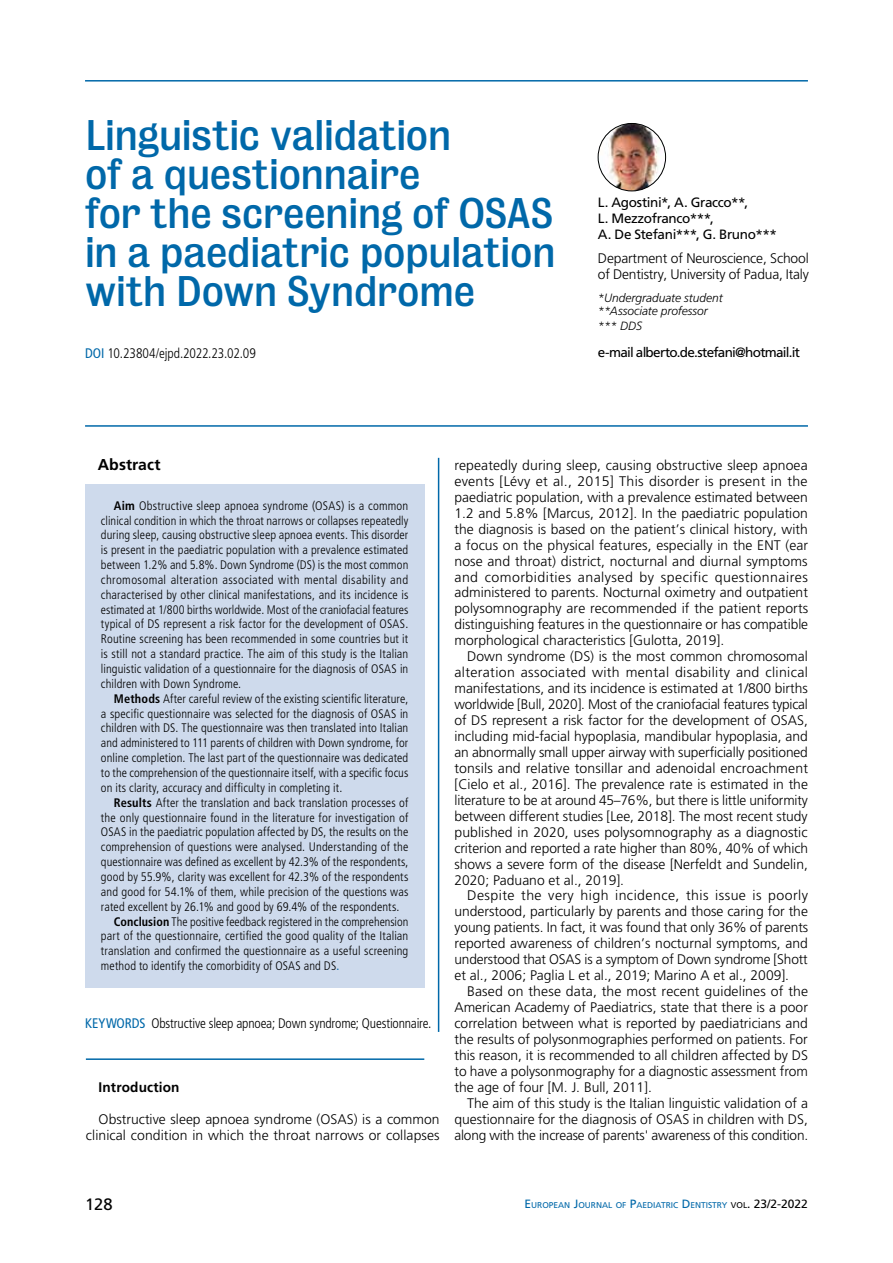
<style>
.page{position:relative;width:893px;height:1263px;background:#fff}
.page>*{position:absolute;margin:0;border:0;box-sizing:border-box;transform-origin:0 0}
.t1{font:39px/39px "Bureau Grotesque Five Three";letter-spacing:-.005em;color:#0068a9}
.t2{font:16.5px "Frutiger LT Std";color:#000}
.t3{font:700 15.75px "Frutiger LT Std";letter-spacing:.005em;color:#000}
.t4{font:300 13.8px/15.9px "Frutiger LT Std";color:#000;text-align:justify}
.t5{font:300 condensed 13.8px "Frutiger LT Std";letter-spacing:-.01em;color:#000}
.t6{font:700 13.8px "Frutiger LT Std";letter-spacing:.01em;color:#000}
.t7{font:13.5px/16.2px "Frutiger LT Std";letter-spacing:-.035em;color:#000}
.t8{font:13.5px "Frutiger LT Std";letter-spacing:-.055em;color:#000}
.t9{font:300 condensed 12.3px/14.9px "Frutiger LT Std";letter-spacing:.01em;color:#000;text-align:justify}
.t10{font:italic 300 12px/12.8px "Frutiger LT Std";color:#000}
.t11{font:8.4px "Frutiger LT Std";color:#0068a9}
.s1{font-weight:400;color:#0068a9}
.s2{font-weight:700}
.s3{font-family:"Frutiger";font-weight:400;font-size:12px;color:#0068a9}
.s4{font-size:12px}
.s5{color:#000}
.s6{font-size:12px;color:#000}
</style>
<div class="page">
<hr style="left:85px;top:80px;width:723px;height:2px;background:#0068a9">
<hr style="left:85px;top:425px;width:723px;height:2px;background:#0068a9">
<hr style="left:438px;top:458px;width:1px;height:574px;background:#0068a9">
<div style="left:85px;top:484px;width:339px;height:504px;background:#cedaec"></div>
<img style="left:598px;top:123px;width:68px;height:68px;border-radius:34px">
<div style="left:598px;top:123px;width:68px;height:68px;border:1px solid #000;border-radius:50%"></div>
<hr style="left:86px;top:1058px;width:338px;height:2px;background:#0068a9">
<h1 class="t1" style="left:85px;top:116px;width:472px">Linguistic validation<br>of a questionnaire<br>for the screening of OSAS in a paediatric population with Down Syndrome</h1>
<p class="t7" style="left:598px;top:194px;width:180px">L. Agostini*, A. Gracco**,<br>L. Mezzofranco***,<br>A. De Stefani***, G. Bruno***</p>
<p class="t4" style="left:598px;top:250px;width:212px">Department of Neuroscience, School of Dentistry, University of Padua, Italy</p>
<p class="t10" style="left:598px;top:291px;width:126px">*Undergraduate student **Associate professor</p>
<p class="t10" style="left:598px;top:320px;width:46px">*** DDS</p>
<p class="t5" style="left:85px;top:346px;width:172px"><span class="s1">DOI</span> 10.23804/ejpd.2022.23.02.09</p>
<p class="t8" style="left:598px;top:344px;width:204px">e-mail alberto.de.stefani@hotmail.it</p>
<p class="t3" style="left:98px;top:455px;width:64px">Abstract</p>
<p class="t9" style="left:101px;top:498px;width:309px;text-indent:13px"><span class="s2">Aim</span> Obstructive sleep apnoea syndrome (OSAS) is a common clinical condition in which the throat narrows or collapses repeatedly during sleep, causing obstructive sleep apnoea events. This disorder is present in the paediatric population with a prevalence estimated between 1.2% and 5.8%. Down Syndrome (DS) is the most common chromosomal alteration associated with mental disability and characterised by other clinical manifestations, and its incidence is estimated at 1/800 births worldwide. Most of the craniofacial features typical of DS represent a risk factor for the development of OSAS.<br>Routine screening has been recommended in some countries but it is still not a standard practice. The aim of this study is the Italian linguistic validation of a questionnaire for the diagnosis of OSAS in children with Down Syndrome.</p>
<p class="t9" style="left:101px;top:691px;width:309px;text-indent:13px"><span class="s2">Methods</span> After careful review of the existing scientific literature, a specific questionnaire was selected for the diagnosis of OSAS in children with DS. The questionnaire was then translated into Italian and administered to 111 parents of children with Down syndrome, for online completion. The last part of the questionnaire was dedicated to the comprehension of the questionnaire itself, with a specific focus on its clarity, accuracy and difficulty in completing it.</p>
<p class="t9" style="left:114px;top:795px;width:296px"><span class="s2">Results</span> After the translation and back translation processes of</p>
<p class="t9" style="left:101px;top:810px;width:309px">the only questionnaire found in the literature for investigation of</p>
<p class="t9" style="left:101px;top:825px;width:309px">OSAS in the paediatric population affected by DS, the results on the</p>
<p class="t9" style="left:101px;top:840px;width:309px">comprehension of questions were analysed. Understanding of the</p>
<p class="t9" style="left:101px;top:854px;width:309px">questionnaire was defined as excellent by 42.3% of the respondents,</p>
<p class="t9" style="left:101px;top:869px;width:309px">good by 55.9%, clarity was excellent for 42.3% of the respondents</p>
<p class="t9" style="left:101px;top:884px;width:309px">and good for 54.1% of them, while precision of the questions was</p>
<p class="t9" style="left:101px;top:899px;width:300px">rated excellent by 26.1% and good by 69.4% of the respondents.</p>
<p class="t9" style="left:114px;top:914px;width:296px"><span class="s2">Conclusion</span> The positive feedback registered in the comprehension</p>
<p class="t9" style="left:101px;top:929px;width:309px">part of the questionnaire, certified the good quality of the Italian</p>
<p class="t9" style="left:101px;top:944px;width:309px">translation and confirmed the questionnaire as a useful screening</p>
<p class="t9" style="left:101px;top:958px;width:240px">method to identify the comorbidity of OSAS and DS<span class="s3">.</span></p>
<p class="t5" style="left:85px;top:1015px;width:348px"><span class="s1">KEYWORDS</span> Obstructive sleep apnoea; Down syndrome; Questionnaire.</p>
<p class="t6" style="left:99px;top:1079px;width:82px">Introduction</p>
<p class="t4" style="left:86px;top:1111px;width:355px;text-align:right">Obstructive sleep apnoea syndrome (OSAS) is a common clinical condition in which the throat narrows or collapses</p>
<p class="t4" style="left:454px;top:457px;width:355px">repeatedly during sleep, causing obstructive sleep apnoea events [Lévy et al., 2015] This disorder is present in the paediatric population, with a prevalence estimated between 1.2 and 5.8% [Marcus, 2012]. In the paediatric population the diagnosis is based on the patient’s clinical history, with a focus on the physical features, especially in the ENT (ear nose and throat) district, nocturnal and diurnal symptoms and comorbidities analysed by specific questionnaires administered to parents. Nocturnal oximetry and outpatient polysomnography are recommended if the patient reports distinguishing features in the questionnaire or has compatible morphological characteristics [Gulotta, 2019].</p>
<p class="t4" style="left:454px;top:649px;width:355px;text-indent:13px">Down syndrome (DS) is the most common chromosomal alteration associated with mental disability and clinical manifestations, and its incidence is estimated at 1/800 births worldwide [Bull, 2020]. Most of the craniofacial features typical of DS represent a risk factor for the development of OSAS, including mid-facial hypoplasia, mandibular hypoplasia, and an abnormally small upper airway with superficially positioned tonsils and relative tonsillar and adenoidal encroachment [Cielo et al., 2016]. The prevalence rate is estimated in the literature to be at around 45–76%, but there is little uniformity between different studies [Lee, 2018]. The most recent study published in 2020, uses polysomnography as a diagnostic criterion and reported a rate higher than 80%, 40% of which shows a severe form of the disease [Nerfeldt and Sundelin, 2020; Paduano et al., 2019].</p>
<p class="t4" style="left:454px;top:888px;width:355px;text-indent:13px">Despite the very high incidence, this issue is poorly understood, particularly by parents and those caring for the young patients. In fact, it was found that only 36% of parents reported awareness of children’s nocturnal symptoms, and understood that OSAS is a symptom of Down syndrome [Shott et al., 2006; Paglia L et al., 2019; Marino A et al., 2009].</p>
<p class="t4" style="left:454px;top:984px;width:355px;text-indent:13px">Based on these data, the most recent guidelines of the American Academy of Paediatrics, state that there is a poor correlation between what is reported by paediatricians and the results of polysonmographies performed on patients. For this reason, it is recommended to all children affected by DS to have a polysonmography for a diagnostic assessment from the age of four [M. J. Bull, 2011].</p>
<p class="t4" style="left:454px;top:1095px;width:355px;text-indent:13px">The aim of this study is the Italian linguistic validation of a questionnaire for the diagnosis of OSAS in children with DS, along with the increase of parents' awareness of this condition.</p>
<p class="t2" style="left:85px;top:1194px;width:29px">128</p>
<p class="t11" style="left:524px;top:1200px;width:285px"><span class="s4">E</span>UROPEAN <span class="s4">J</span>OURNAL OF <span class="s4">P</span>AE DIATRIC <span class="s4">D</span> E NTISTRY <span class="s5">VOL</span><span class="s6">. 23/2-2022</span></p>
</div>
